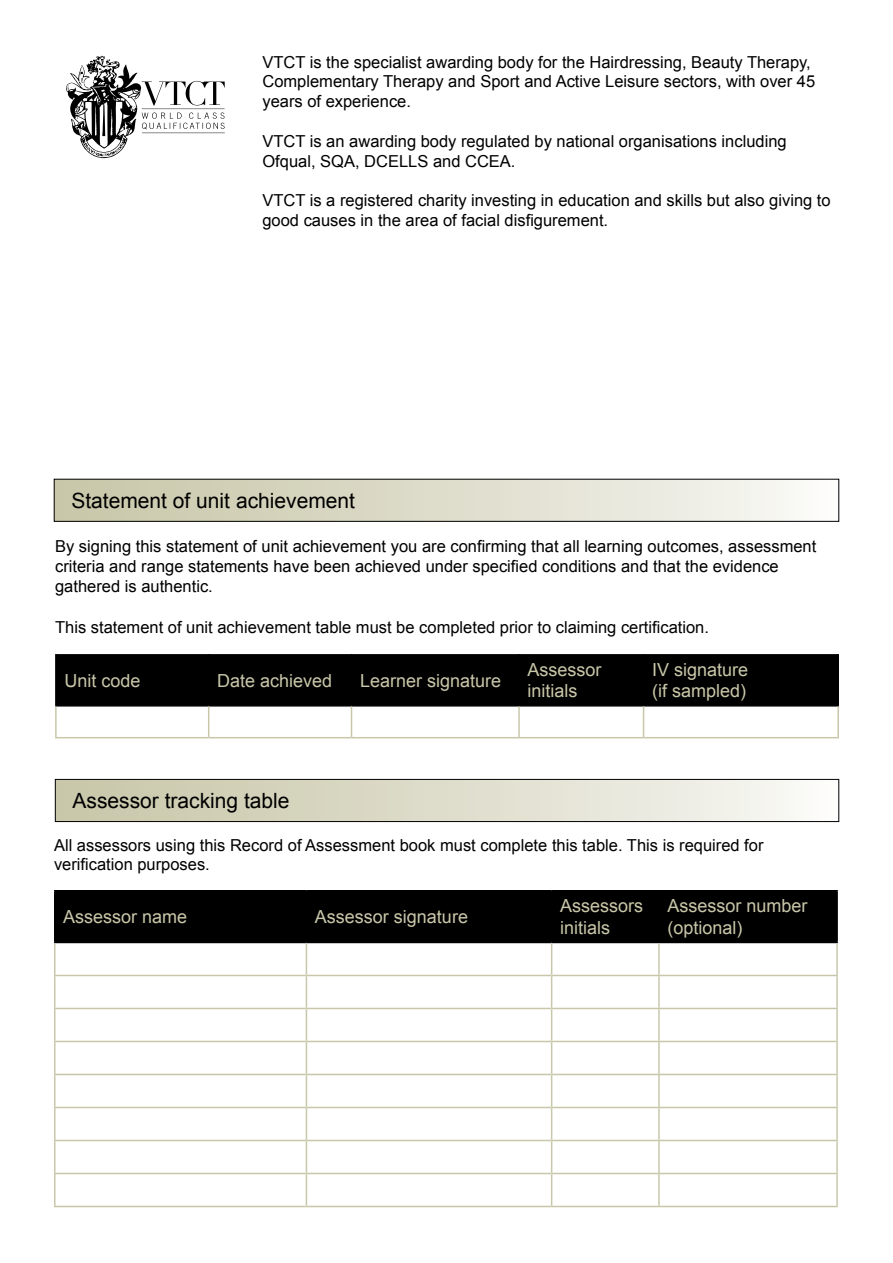
<style>
.page{position:relative;width:893px;height:1263px;background:#fff}
.page>*{position:absolute;margin:0;border:0;box-sizing:border-box;transform-origin:0 0}
.t1{font:21px "Arial";color:#000}
.t2{font:18px/21.6px "Arial";color:#c9c7a9}
.t3{font:16.5px/19.8px "Arial";color:#000}
</style>
<div class="page">
<svg style="left:66px;top:56px;width:159px;height:102px"></svg>
<svg style="left:57px;top:654px;width:780px;height:83px"></svg>
<hr style="left:55px;top:654px;width:2px;height:51px;background:#000">
<hr style="left:208px;top:654px;width:1px;height:51px;background:#000">
<hr style="left:351px;top:654px;width:1px;height:51px;background:#000">
<hr style="left:518px;top:654px;width:2px;height:51px;background:#000">
<hr style="left:643px;top:654px;width:1px;height:51px;background:#000">
<hr style="left:837px;top:654px;width:2px;height:51px;background:#000">
<hr style="left:55px;top:705px;width:154px;height:1px;background:#000">
<hr style="left:209px;top:705px;width:142px;height:1px;background:#000">
<hr style="left:351px;top:705px;width:168px;height:1px;background:#000">
<hr style="left:519px;top:705px;width:125px;height:1px;background:#000">
<hr style="left:644px;top:705px;width:195px;height:1px;background:#000">
<hr style="left:55px;top:706px;width:2px;height:31px;background:#c9c7a9">
<hr style="left:55px;top:737px;width:154px;height:1px;background:#c9c7a9">
<hr style="left:208px;top:706px;width:1px;height:31px;background:#c9c7a9">
<hr style="left:209px;top:737px;width:142px;height:1px;background:#c9c7a9">
<hr style="left:351px;top:706px;width:1px;height:31px;background:#c9c7a9">
<hr style="left:351px;top:737px;width:168px;height:1px;background:#c9c7a9">
<hr style="left:518px;top:706px;width:2px;height:31px;background:#c9c7a9">
<hr style="left:519px;top:737px;width:125px;height:1px;background:#c9c7a9">
<hr style="left:643px;top:706px;width:1px;height:31px;background:#c9c7a9">
<hr style="left:837px;top:706px;width:2px;height:31px;background:#c9c7a9">
<hr style="left:644px;top:737px;width:195px;height:1px;background:#c9c7a9">
<div style="left:56px;top:891px;width:780px;height:51px;background:#000"></div>
<svg style="left:56px;top:943px;width:780px;height:263px"></svg>
<hr style="left:54px;top:890px;width:252px;height:1px;background:#000">
<hr style="left:54px;top:891px;width:2px;height:51px;background:#000">
<hr style="left:306px;top:890px;width:246px;height:1px;background:#000">
<hr style="left:306px;top:891px;width:1px;height:51px;background:#000">
<hr style="left:552px;top:890px;width:107px;height:1px;background:#000">
<hr style="left:551px;top:891px;width:1px;height:51px;background:#000">
<hr style="left:659px;top:890px;width:179px;height:1px;background:#000">
<hr style="left:658px;top:891px;width:2px;height:51px;background:#000">
<hr style="left:836px;top:891px;width:2px;height:51px;background:#000">
<hr style="left:54px;top:942px;width:252px;height:1px;background:#000">
<hr style="left:306px;top:942px;width:246px;height:1px;background:#000">
<hr style="left:552px;top:942px;width:107px;height:1px;background:#000">
<hr style="left:659px;top:942px;width:179px;height:1px;background:#000">
<hr style="left:54px;top:943px;width:2px;height:32px;background:#c9c7a9">
<hr style="left:306px;top:943px;width:1px;height:32px;background:#c9c7a9">
<hr style="left:551px;top:943px;width:1px;height:32px;background:#c9c7a9">
<hr style="left:658px;top:943px;width:2px;height:32px;background:#c9c7a9">
<hr style="left:836px;top:943px;width:2px;height:32px;background:#c9c7a9">
<hr style="left:54px;top:976px;width:2px;height:32px;background:#c9c7a9">
<hr style="left:54px;top:975px;width:252px;height:1px;background:#c9c7a9">
<hr style="left:306px;top:976px;width:1px;height:32px;background:#c9c7a9">
<hr style="left:306px;top:975px;width:246px;height:1px;background:#c9c7a9">
<hr style="left:551px;top:976px;width:1px;height:32px;background:#c9c7a9">
<hr style="left:552px;top:975px;width:107px;height:1px;background:#c9c7a9">
<hr style="left:658px;top:976px;width:2px;height:32px;background:#c9c7a9">
<hr style="left:659px;top:975px;width:179px;height:1px;background:#c9c7a9">
<hr style="left:836px;top:976px;width:2px;height:32px;background:#c9c7a9">
<hr style="left:54px;top:1009px;width:2px;height:32px;background:#c9c7a9">
<hr style="left:54px;top:1008px;width:252px;height:1px;background:#c9c7a9">
<hr style="left:306px;top:1009px;width:1px;height:32px;background:#c9c7a9">
<hr style="left:306px;top:1008px;width:246px;height:1px;background:#c9c7a9">
<hr style="left:551px;top:1009px;width:1px;height:32px;background:#c9c7a9">
<hr style="left:552px;top:1008px;width:107px;height:1px;background:#c9c7a9">
<hr style="left:658px;top:1009px;width:2px;height:32px;background:#c9c7a9">
<hr style="left:659px;top:1008px;width:179px;height:1px;background:#c9c7a9">
<hr style="left:836px;top:1009px;width:2px;height:32px;background:#c9c7a9">
<hr style="left:54px;top:1042px;width:2px;height:32px;background:#c9c7a9">
<hr style="left:54px;top:1041px;width:252px;height:1px;background:#c9c7a9">
<hr style="left:306px;top:1042px;width:1px;height:32px;background:#c9c7a9">
<hr style="left:306px;top:1041px;width:246px;height:1px;background:#c9c7a9">
<hr style="left:551px;top:1042px;width:1px;height:32px;background:#c9c7a9">
<hr style="left:552px;top:1041px;width:107px;height:1px;background:#c9c7a9">
<hr style="left:658px;top:1042px;width:2px;height:32px;background:#c9c7a9">
<hr style="left:659px;top:1041px;width:179px;height:1px;background:#c9c7a9">
<hr style="left:836px;top:1042px;width:2px;height:32px;background:#c9c7a9">
<hr style="left:54px;top:1075px;width:2px;height:32px;background:#c9c7a9">
<hr style="left:54px;top:1074px;width:252px;height:1px;background:#c9c7a9">
<hr style="left:306px;top:1075px;width:1px;height:32px;background:#c9c7a9">
<hr style="left:306px;top:1074px;width:246px;height:1px;background:#c9c7a9">
<hr style="left:551px;top:1075px;width:1px;height:32px;background:#c9c7a9">
<hr style="left:552px;top:1074px;width:107px;height:1px;background:#c9c7a9">
<hr style="left:658px;top:1075px;width:2px;height:32px;background:#c9c7a9">
<hr style="left:659px;top:1074px;width:179px;height:1px;background:#c9c7a9">
<hr style="left:836px;top:1075px;width:2px;height:32px;background:#c9c7a9">
<hr style="left:54px;top:1108px;width:2px;height:32px;background:#c9c7a9">
<hr style="left:54px;top:1141px;width:2px;height:32px;background:#c9c7a9">
<hr style="left:54px;top:1174px;width:2px;height:32px;background:#c9c7a9">
<hr style="left:54px;top:1107px;width:252px;height:1px;background:#c9c7a9">
<hr style="left:54px;top:1140px;width:252px;height:1px;background:#c9c7a9">
<hr style="left:54px;top:1173px;width:252px;height:1px;background:#c9c7a9">
<hr style="left:54px;top:1206px;width:252px;height:1px;background:#c9c7a9">
<hr style="left:306px;top:1108px;width:1px;height:32px;background:#c9c7a9">
<hr style="left:306px;top:1141px;width:1px;height:32px;background:#c9c7a9">
<hr style="left:306px;top:1174px;width:1px;height:32px;background:#c9c7a9">
<hr style="left:306px;top:1107px;width:246px;height:1px;background:#c9c7a9">
<hr style="left:306px;top:1140px;width:246px;height:1px;background:#c9c7a9">
<hr style="left:306px;top:1173px;width:246px;height:1px;background:#c9c7a9">
<hr style="left:306px;top:1206px;width:246px;height:1px;background:#c9c7a9">
<hr style="left:551px;top:1108px;width:1px;height:32px;background:#c9c7a9">
<hr style="left:551px;top:1141px;width:1px;height:32px;background:#c9c7a9">
<hr style="left:551px;top:1174px;width:1px;height:32px;background:#c9c7a9">
<hr style="left:552px;top:1107px;width:107px;height:1px;background:#c9c7a9">
<hr style="left:552px;top:1140px;width:107px;height:1px;background:#c9c7a9">
<hr style="left:552px;top:1173px;width:107px;height:1px;background:#c9c7a9">
<hr style="left:552px;top:1206px;width:107px;height:1px;background:#c9c7a9">
<hr style="left:658px;top:1108px;width:2px;height:32px;background:#c9c7a9">
<hr style="left:658px;top:1141px;width:2px;height:32px;background:#c9c7a9">
<hr style="left:658px;top:1174px;width:2px;height:32px;background:#c9c7a9">
<hr style="left:659px;top:1107px;width:179px;height:1px;background:#c9c7a9">
<hr style="left:836px;top:1108px;width:2px;height:32px;background:#c9c7a9">
<hr style="left:836px;top:1141px;width:2px;height:32px;background:#c9c7a9">
<hr style="left:836px;top:1174px;width:2px;height:32px;background:#c9c7a9">
<hr style="left:659px;top:1140px;width:179px;height:1px;background:#c9c7a9">
<hr style="left:659px;top:1173px;width:179px;height:1px;background:#c9c7a9">
<hr style="left:659px;top:1206px;width:179px;height:1px;background:#c9c7a9">
<div style="left:55px;top:779px;width:784px;height:42px;background:linear-gradient(to right,#c6c4a5,#f9f8f5)"></div>
<div style="left:55px;top:779px;width:784px;height:43px;border:1px solid #000"></div>
<div style="left:54px;top:479px;width:785px;height:42px;background:linear-gradient(to right,#c6c4a5,#f9f8f6)"></div>
<p class="t3" style="left:262px;top:52px;width:554px">VTCT is the specialist awarding body for the Hairdressing, Beauty Therapy,<br>Complementary Therapy and Sport and Active Leisure sectors, with over 45 years of experience.</p>
<p class="t3" style="left:262px;top:131px;width:526px">VTCT is an awarding body regulated by national organisations including<br>Ofqual, SQA, DCELLS and CCEA.</p>
<p class="t3" style="left:262px;top:191px;width:570px">VTCT is a registered charity investing in education and skills but also giving to good causes in the area of facial disfigurement.</p>
<p class="t1" style="left:71px;top:487px;width:285px">Statement of unit achievement</p>
<p class="t3" style="left:55px;top:536px;width:763px">By signing this statement of unit achievement you are confirming that all learning outcomes, assessment criteria and range statements have been achieved under specified conditions and that the evidence gathered is authentic.</p>
<p class="t3" style="left:55px;top:617px;width:655px">This statement of unit achievement table must be completed prior to claiming certification.</p>
<p class="t2" style="left:64px;top:669px;width:78px">Unit code</p>
<p class="t2" style="left:217px;top:669px;width:117px">Date achieved</p>
<p class="t2" style="left:360px;top:669px;width:143px">Learner signature</p>
<p class="t2" style="left:528px;top:659px;width:76px">Assessor initials</p>
<p class="t2" style="left:652px;top:659px;width:98px">IV signature (if sampled)</p>
<p class="t1" style="left:73px;top:787px;width:219px">Assessor tracking table</p>
<p class="t3" style="left:54px;top:835px;width:711px">All assessors using this Record of Assessment book must complete this table. This is required for verification purposes.</p>
<p class="t2" style="left:63px;top:906px;width:126px">Assessor name</p>
<p class="t2" style="left:315px;top:906px;width:155px">Assessor signature</p>
<p class="t2" style="left:560px;top:895px;width:85px">Assessors initials</p>
<p class="t2" style="left:667px;top:895px;width:142px">Assessor number (optional)</p>
</div>
